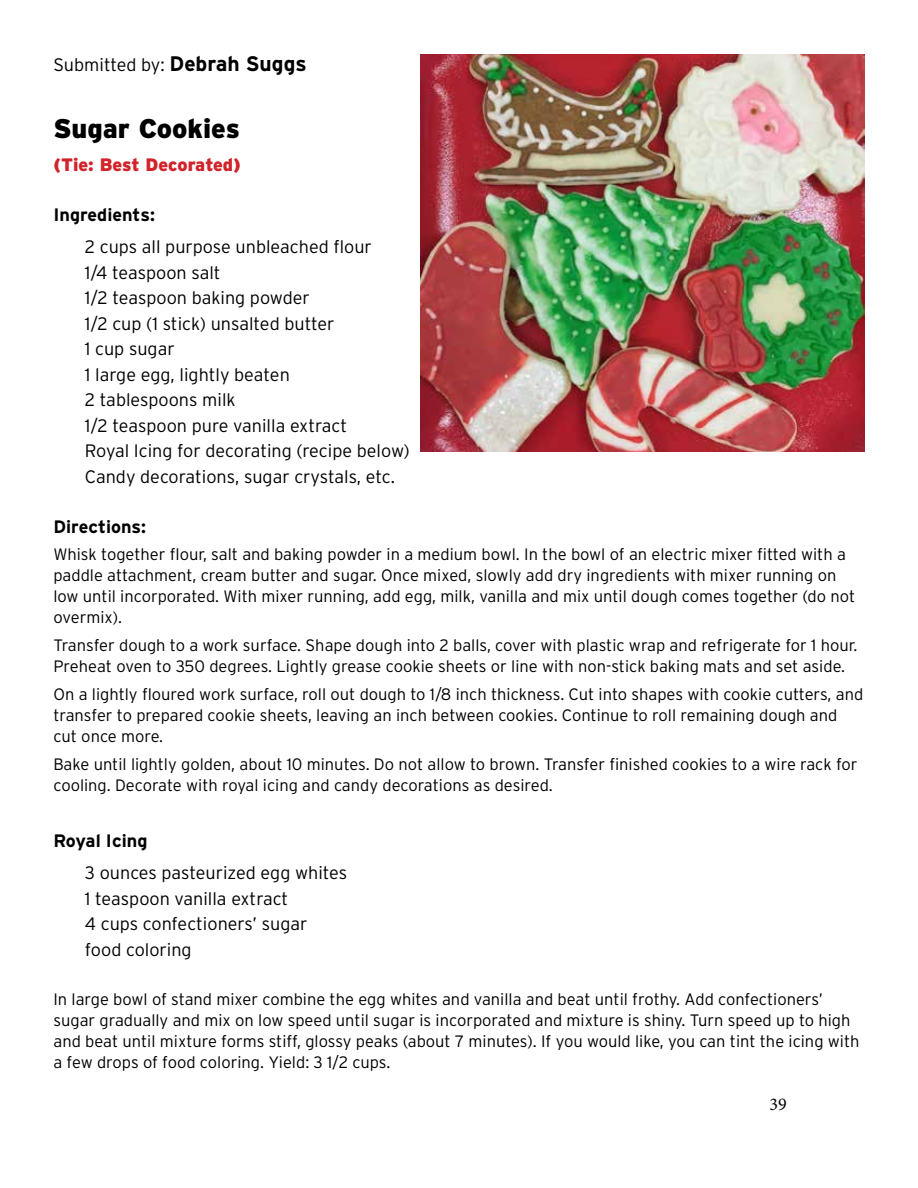
<style>
.page{position:relative;width:918px;height:1188px;background:#fff}
.page>*{position:absolute;margin:0;border:0;box-sizing:border-box;transform-origin:0 0}
.t1{font:900 27px "Interstate";color:#000}
.t2{font:300 18px/25.5px "Interstate";color:#000}
.t3{font:700 18px "Interstate";color:#000}
.t4{font:900 18px "Interstate";letter-spacing:-.01em;color:#d2232a}
.t5{font:18px "Minion Pro";color:#000}
.t6{font:300 16.5px/21px "Interstate";color:#000}
.s1{font-weight:700;font-size:21px}
</style>
<div class="page">
<img style="left:420px;top:54px;width:445px;height:397px">
<p class="t2" style="left:53px;top:52px;width:255px">Submitted by: <span class="s1">Debrah Suggs</span></p>
<h1 class="t1" style="left:53px;top:113px;width:188px">Sugar Cookies</h1>
<p class="t4" style="left:53px;top:154px;width:189px">(Tie: Best Decorated)</p>
<p class="t3" style="left:53px;top:204px;width:103px">Ingredients:</p>
<p class="t2" style="left:85px;top:234px;width:326px">2 cups all purpose unbleached flour<br>1/4 teaspoon salt<br>1/2 teaspoon baking powder<br>1/2 cup (1 stick) unsalted butter<br>1 cup sugar<br>1 large egg, lightly beaten<br>2 tablespoons milk<br>1/2 teaspoon pure vanilla extract<br>Royal Icing for decorating (recipe below)<br>Candy decorations, sugar crystals, etc.</p>
<p class="t3" style="left:53px;top:516px;width:94px">Directions:</p>
<p class="t6" style="left:53px;top:544px;width:803px">Whisk together flour, salt and baking powder in a medium bowl. In the bowl of an electric mixer fitted with a paddle attachment, cream butter and sugar. Once mixed, slowly add dry ingredients with mixer running on low until incorporated. With mixer running, add egg, milk, vanilla and mix until dough comes together (do not overmix).</p>
<p class="t6" style="left:53px;top:635px;width:805px">Transfer dough to a work surface. Shape dough into 2 balls, cover with plastic wrap and refrigerate for 1 hour.<br>Preheat oven to 350 degrees. Lightly grease cookie sheets or line with non-stick baking mats and set aside.</p>
<p class="t6" style="left:53px;top:683px;width:811px">On a lightly floured work surface, roll out dough to 1/8 inch thickness. Cut into shapes with cookie cutters, and transfer to prepared cookie sheets, leaving an inch between cookies. Continue to roll remaining dough and cut once more.</p>
<p class="t6" style="left:53px;top:753px;width:806px">Bake until lightly golden, about 10 minutes. Do not allow to brown. Transfer finished cookies to a wire rack for cooling. Decorate with royal icing and candy decorations as desired.</p>
<p class="t3" style="left:53px;top:831px;width:95px">Royal Icing</p>
<p class="t2" style="left:85px;top:860px;width:264px">3 ounces pasteurized egg whites<br>1 teaspoon vanilla extract<br>4 cups confectioners’ sugar food coloring</p>
<p class="t6" style="left:53px;top:988px;width:808px">In large bowl of stand mixer combine the egg whites and vanilla and beat until frothy. Add confectioners’ sugar gradually and mix on low speed until sugar is incorporated and mixture is shiny. Turn speed up to high and beat until mixture forms stiff, glossy peaks (about 7 minutes). If you would like, you can tint the icing with a few drops of food coloring. Yield: 3 1/2 cups.</p>
<p class="t5" style="left:770px;top:1093px;width:19px">39</p>
</div>
